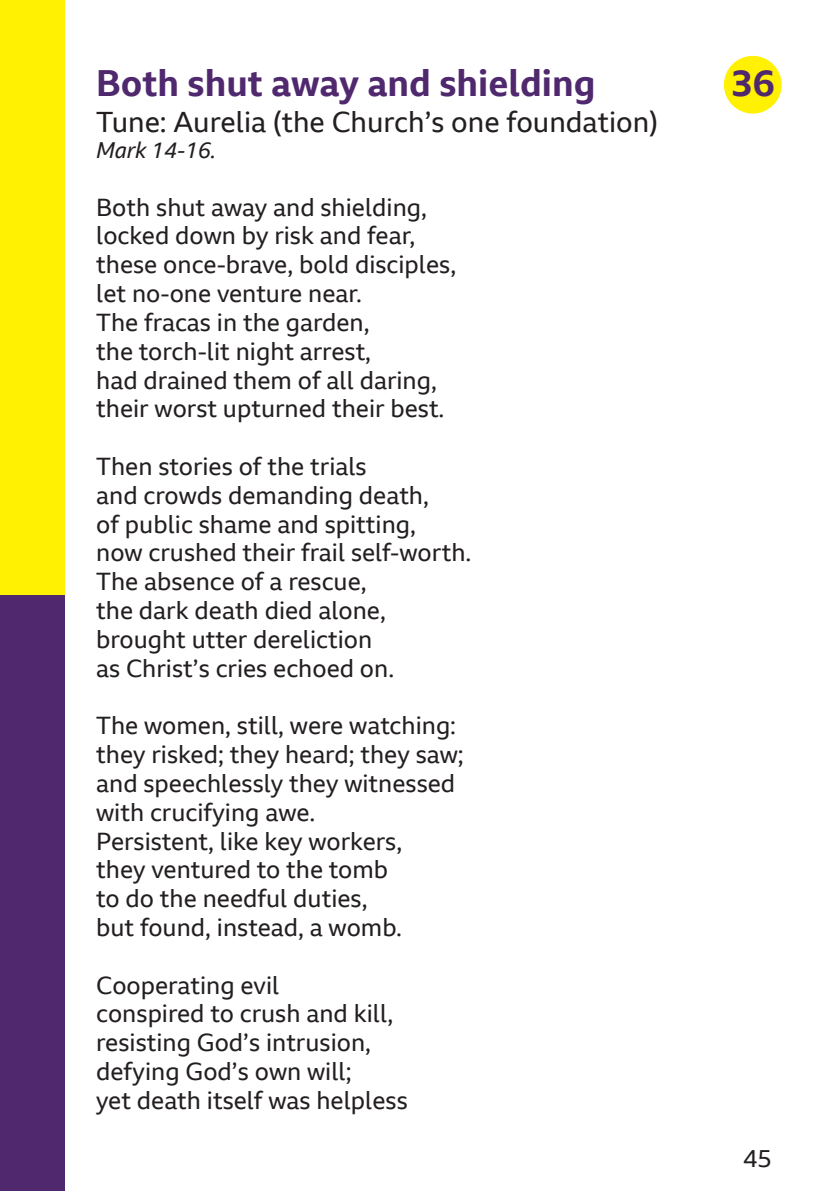
<style>
.page{position:relative;width:840px;height:1191px;background:#fff}
.page>*{position:absolute;margin:0;border:0;box-sizing:border-box;transform-origin:0 0}
.t1{font:700 36px "BBC Reith Sans";color:#4f286e}
.t2{font:28px "BBC Reith Sans";color:#231f20}
.t3{font:24px "BBC Reith Sans";color:#231f20}
.t4{font:italic 22px "BBC Reith Sans";letter-spacing:-.01em;color:#231f20}
</style>
<div class="page">
<div style="left:723px;top:56px;width:58px;height:58px;background:#fff101;border-radius:50%"></div>
<div style="left:0;top:0;width:65px;height:595px;background:#fff101"></div>
<div style="left:0;top:595px;width:65px;height:596px;background:#4f286e"></div>
<p class="t1" style="left:96px;top:60px;width:500px">Both shut away and shielding</p>
<p class="t1" style="left:731px;top:60px;width:44px">36</p>
<p class="t2" style="left:96px;top:104px;width:563px">Tune: Aurelia (the Church’s one foundation)</p>
<p class="t4" style="left:96px;top:136px;width:121px">Mark 14-16.</p>
<p class="t3" style="left:96px;top:192px;width:332px">Both shut away and shielding,</p>
<p class="t3" style="left:96px;top:221px;width:320px">locked down by risk and fear,</p>
<p class="t3" style="left:96px;top:249px;width:361px">these once-brave, bold disciples,</p>
<p class="t3" style="left:96px;top:278px;width:267px">let no-one venture near.</p>
<p class="t3" style="left:96px;top:307px;width:275px">The fracas in the garden,</p>
<p class="t3" style="left:96px;top:336px;width:276px">the torch-lit night arrest,</p>
<p class="t3" style="left:96px;top:365px;width:342px">had drained them of all daring,</p>
<p class="t3" style="left:96px;top:393px;width:349px">their worst upturned their best.</p>
<p class="t3" style="left:96px;top:451px;width:272px">Then stories of the trials</p>
<p class="t3" style="left:96px;top:480px;width:334px">and crowds demanding death,</p>
<p class="t3" style="left:96px;top:509px;width:321px">of public shame and spitting,</p>
<p class="t3" style="left:96px;top:537px;width:376px">now crushed their frail self-worth.</p>
<p class="t3" style="left:96px;top:566px;width:272px">The absence of a rescue,</p>
<p class="t3" style="left:96px;top:595px;width:291px">the dark death died alone,</p>
<p class="t3" style="left:96px;top:624px;width:277px">brought utter dereliction</p>
<p class="t3" style="left:96px;top:653px;width:299px">as Christ’s cries echoed on.</p>
<p class="t3" style="left:96px;top:710px;width:361px">The women, still, were watching:</p>
<p class="t3" style="left:96px;top:739px;width:369px">they risked; they heard; they saw;</p>
<p class="t3" style="left:96px;top:768px;width:360px">and speechlessly they witnessed</p>
<p class="t3" style="left:96px;top:797px;width:221px">with crucifying awe.</p>
<p class="t3" style="left:96px;top:825px;width:307px">Persistent, like key workers,</p>
<p class="t3" style="left:96px;top:854px;width:293px">they ventured to the tomb</p>
<p class="t3" style="left:96px;top:883px;width:273px">to do the needful duties,</p>
<p class="t3" style="left:96px;top:912px;width:307px">but found, instead, a womb.</p>
<p class="t3" style="left:96px;top:969px;width:185px">Cooperating evil</p>
<p class="t3" style="left:96px;top:998px;width:298px">conspired to crush and kill,</p>
<p class="t3" style="left:96px;top:1027px;width:276px">resisting God’s intrusion,</p>
<p class="t3" style="left:96px;top:1056px;width:257px">defying God’s own will;</p>
<p class="t3" style="left:96px;top:1085px;width:313px">yet death itself was helpless</p>
<p class="t3" style="left:742px;top:1143px;width:30px">45</p>
</div>
